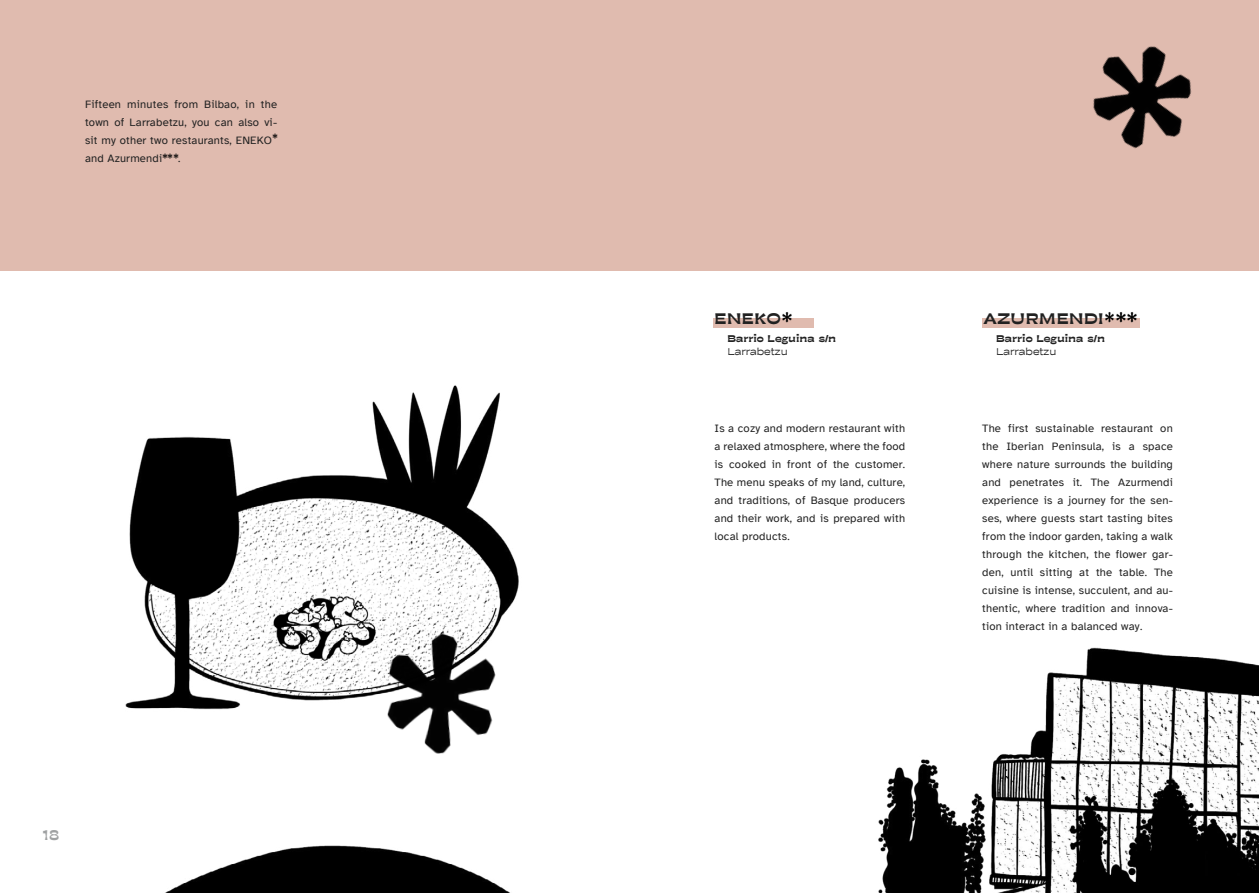
<style>
.page{position:relative;width:1259px;height:893px;background:#fff}
.page>*{position:absolute;margin:0;border:0;box-sizing:border-box;transform-origin:0 0}
.t1{font:700 16.5px "Moche";letter-spacing:.03em;color:#212121}
.t2{font:700 15px "Moche";color:#9fa1a2}
.t3{font:11.25px/18px "Atkinson Hyperlegible";letter-spacing:.02em;color:#212121;text-align:justify}
.t4{font:700 10.5px "Moche";color:#212121}
.t5{font:10.5px "Moche";color:#212121}
</style>
<div class="page">
<div style="left:713px;top:318px;width:100px;height:10px;background:#e0bbaf"></div>
<div style="left:0;top:0;width:1259px;height:270px;background:#e0bbaf"></div>
<svg style="left:272px;top:133px;width:5px;height:6px"></svg>
<svg style="left:162px;top:154px;width:16px;height:5px"></svg>
<div style="left:982px;top:318px;width:157px;height:10px;background:#e0bbaf"></div>
<svg style="left:1105px;top:312px;width:32px;height:11px"></svg>
<svg style="left:782px;top:312px;width:10px;height:11px"></svg>
<img style="left:125px;top:385px;width:394px;height:325px">
<img style="left:878px;top:647px;width:381px;height:246px">
<img style="left:165px;top:845px;width:345px;height:48px">
<img style="left:368px;top:618px;width:146px;height:136px">
<img style="left:1093px;top:46px;width:99px;height:103px">
<p class="t3" style="left:85px;top:95px;width:194px;text-align:left">Fifteen minutes from Bilbao, in the town of Larrabetzu, you can also vi&shy;sit my other two restaurants, ENEKO and Azurmendi</p>
<p class="t3" style="left:178px;top:149px;width:4px">.</p>
<h2 class="t2" style="left:43px;top:825px;width:18px">18</h2>
<h1 class="t1" style="left:714px;top:307px;width:68px">ENEKO</h1>
<p class="t4" style="left:727px;top:331px;width:110px">Barrio Leguina s/n</p>
<p class="t5" style="left:727px;top:345px;width:62px">Larrabetzu</p>
<h1 class="t1" style="left:983px;top:307px;width:122px">AZURMENDI</h1>
<p class="t4" style="left:996px;top:331px;width:110px">Barrio Leguina s/n</p>
<p class="t5" style="left:996px;top:345px;width:62px">Larrabetzu</p>
<p class="t3" style="left:714px;top:419px;width:192px">Is a cozy and modern restaurant with a relaxed atmosphere, where the food is cooked in front of the customer.<br>The menu speaks of my land, culture, and traditions, of Basque producers and their work, and is prepared with local products.</p>
<p class="t3" style="left:982px;top:419px;width:192px">The first sustainable restaurant on the Iberian Peninsula, is a space where nature surrounds the building and penetrates it. The Azurmendi experience is a journey for the sen&shy;ses, where guests start tasting bites from the indoor garden, taking a walk through the kitchen, the flower gar&shy;den, until sitting at the table. The cuisine is intense, succulent, and au&shy;thentic, where tradition and innova&shy;tion interact in a balanced way.</p>
</div>
